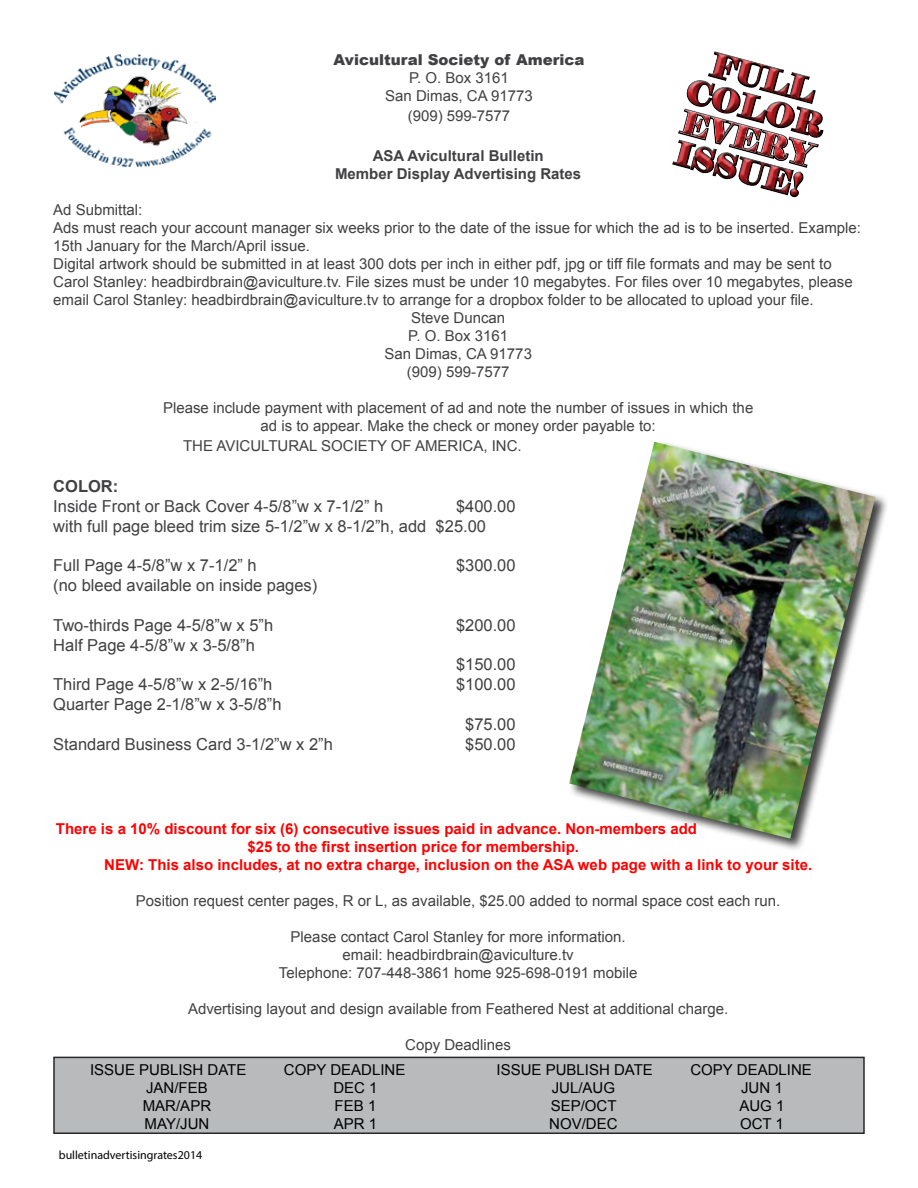
<style>
.page{position:relative;width:918px;height:1188px;background:#fff}
.page>*{position:absolute;margin:0;border:0;box-sizing:border-box;transform-origin:0 0}
.t1{font:31.5px/31.5px "Elephant";color:#d2232a;text-align:center}
.t2{font:16.5px/19.8px "Arial";color:#414042}
.t3{font:700 16.5px "Arial";color:#414042}
.t4{font:15px/18px "Arial";color:#414042;text-align:center}
.t5{font:700 15px "Arial";color:#f00}
.t6{font:15px "Arial";color:#000}
.t7{font:700 15px/18px "Arial";color:#414042;text-align:center}
.t8{font:900 15px "Arial";color:#414042}
.t9{font:12px "Myriad Pro";color:#000}
</style>
<div class="page">
<div style="left:53px;top:1057px;width:812px;height:77px;background:#b8babc;border:2px solid #292829"></div>
<img style="left:54px;top:54px;width:162px;height:113px">
<div style="left:568px;top:441px;width:321px;height:411px;background:#000;opacity:.75"></div>
<img style="left:569px;top:442px;width:306px;height:397px">
<svg style="left:672px;top:51px;width:152px;height:147px"></svg>
<p class="t8" style="left:334px;top:49px;width:252px">Avicultural Society of America</p>
<p class="t4" style="left:385px;top:69px;width:149px">P. O. Box 3161<br>San Dimas, CA 91773</p>
<p class="t4" style="left:408px;top:107px;width:104px">(909) 599-7577</p>
<p class="t7" style="left:335px;top:147px;width:248px">ASA Avicultural Bulletin<br>Member Display Advertising Rates</p>
<h1 class="t1" style="left:699px;top:45px;width:143px;rotate:15deg">FULL<br>COLOR</h1>
<h1 class="t1" style="left:680px;top:138px;width:132px;rotate:15deg">ISSUE!</h1>
<p class="t4" style="left:53px;top:201px;width:91px">Ad Submittal:</p>
<p class="t4" style="left:53px;top:219px;width:809px">Ads must reach your account manager six weeks prior to the date of the issue for which the ad is to be inserted. Example:</p>
<p class="t4" style="left:53px;top:237px;width:258px">15th January for the March/April issue.</p>
<p class="t4" style="left:53px;top:255px;width:780px">Digital artwork should be submitted in at least 300 dots per inch in either pdf, jpg or tiff file formats and may be sent to</p>
<p class="t4" style="left:53px;top:273px;width:801px">Carol Stanley: headbirdbrain@aviculture.tv. File sizes must be under 10 megabytes. For files over 10 megabytes, please</p>
<p class="t4" style="left:53px;top:291px;width:762px">email Carol Stanley: headbirdbrain@aviculture.tv to arrange for a dropbox folder to be allocated to upload your file.</p>
<p class="t4" style="left:411px;top:309px;width:96px">Steve Duncan</p>
<p class="t4" style="left:408px;top:327px;width:101px">P. O. Box 3161</p>
<p class="t4" style="left:384px;top:345px;width:149px">San Dimas, CA 91773</p>
<p class="t4" style="left:407px;top:363px;width:104px">(909) 599-7577</p>
<p class="t4" style="left:163px;top:399px;width:592px">Please include payment with placement of ad and note the number of issues in which the ad is to appear. Make the check or money order payable to:</p>
<p class="t4" style="left:183px;top:437px;width:340px">THE AVICULTURAL SOCIETY OF AMERICA, INC.</p>
<p class="t3" style="left:53px;top:475px;width:67px">COLOR:</p>
<p class="t2" style="left:53px;top:496px;width:332px">Inside Front or Back Cover 4-5/8”w x 7-1/2” h</p>
<p class="t2" style="left:53px;top:496px;width:464px;text-indent:403px">$400.00 with full page bleed trim size 5-1/2”w x 8-1/2”h, add $25.00</p>
<p class="t2" style="left:53px;top:556px;width:205px">Full Page 4-5/8”w x 7-1/2” h</p>
<p class="t2" style="left:456px;top:556px;width:61px">$300.00</p>
<p class="t2" style="left:53px;top:576px;width:266px">(no bleed available on inside pages)</p>
<p class="t2" style="left:53px;top:615px;width:222px">Two-thirds Page 4-5/8”w x 5”h</p>
<p class="t2" style="left:456px;top:615px;width:61px">$200.00</p>
<p class="t2" style="left:53px;top:635px;width:203px">Half Page 4-5/8”w x 3-5/8”h</p>
<p class="t2" style="left:456px;top:655px;width:61px">$150.00</p>
<p class="t2" style="left:53px;top:675px;width:221px">Third Page 4-5/8”w x 2-5/16”h</p>
<p class="t2" style="left:456px;top:675px;width:61px">$100.00</p>
<p class="t2" style="left:53px;top:694px;width:230px">Quarter Page 2-1/8”w x 3-5/8”h</p>
<p class="t2" style="left:465px;top:714px;width:52px">$75.00</p>
<p class="t2" style="left:53px;top:734px;width:281px">Standard Business Card 3-1/2”w x 2”h</p>
<p class="t2" style="left:465px;top:734px;width:52px">$50.00</p>
<p class="t5" style="left:56px;top:819px;width:643px">There is a 10% discount for six (6) consecutive issues paid in advance. Non-members add</p>
<p class="t5" style="left:247px;top:837px;width:333px">$25 to the first insertion price for membership.</p>
<p class="t5" style="left:104px;top:855px;width:709px">NEW: This also includes, at no extra charge, inclusion on the ASA web page with a link to your site.</p>
<p class="t4" style="left:136px;top:892px;width:646px">Position request center pages, R or L, as available, $25.00 added to normal space cost each run.</p>
<p class="t4" style="left:279px;top:928px;width:360px">Please contact Carol Stanley for more information. email: headbirdbrain@aviculture.tv<br>Telephone: 707-448-3861 home 925-698-0191 mobile</p>
<p class="t4" style="left:188px;top:1000px;width:542px">Advertising layout and design available from Feathered Nest at additional charge.</p>
<p class="t4" style="left:405px;top:1036px;width:107px">Copy Deadlines</p>
<p class="t6" style="left:90px;top:1060px;width:158px">ISSUE PUBLISH DATE</p>
<p class="t6" style="left:284px;top:1060px;width:123px">COPY DEADLINE</p>
<p class="t6" style="left:146px;top:1078px;width:63px">JAN/FEB</p>
<p class="t6" style="left:333px;top:1078px;width:46px">DEC 1</p>
<p class="t6" style="left:143px;top:1096px;width:70px">MAR/APR</p>
<p class="t6" style="left:335px;top:1096px;width:43px">FEB 1</p>
<p class="t6" style="left:145px;top:1114px;width:66px">MAY/JUN</p>
<p class="t6" style="left:334px;top:1114px;width:45px">APR 1</p>
<p class="t9" style="left:59px;top:1148px;width:145px">bulletinadvertisingrates2014</p>
<p class="t6" style="left:496px;top:1060px;width:158px">ISSUE PUBLISH DATE</p>
<p class="t6" style="left:690px;top:1060px;width:123px">COPY DEADLINE</p>
<p class="t6" style="left:552px;top:1078px;width:65px">JUL/AUG</p>
<p class="t6" style="left:741px;top:1078px;width:43px">JUN 1</p>
<p class="t6" style="left:551px;top:1096px;width:67px">SEP/OCT</p>
<p class="t6" style="left:739px;top:1096px;width:47px">AUG 1</p>
<p class="t6" style="left:549px;top:1114px;width:70px">NOV/DEC</p>
<p class="t6" style="left:740px;top:1114px;width:45px">OCT 1</p>
</div>
